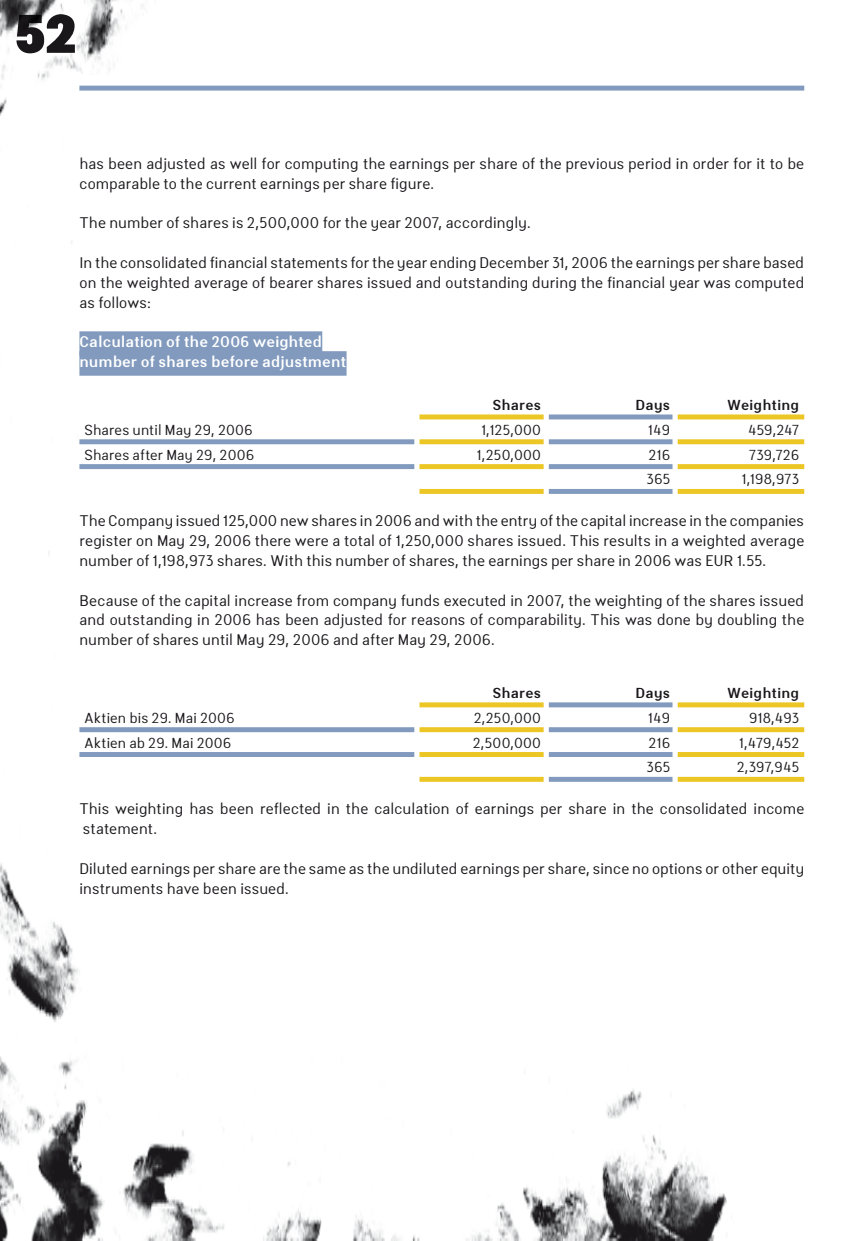
<style>
.page{position:relative;width:844px;height:1241px;background:#fff}
.page>*{position:absolute;margin:0;border:0;box-sizing:border-box;transform-origin:0 0}
.t1{font:52.5px "Malmo Sans Headline";color:#1a171b}
.t2{font:14.88px/19.8px "Malmo Sans";letter-spacing:.01em;color:#1a171b}
.t3{font:700 14.88px/19.8px "Malmo Sans";letter-spacing:.005em;color:#fff}
.t4{font:14px "Malmo Sans";letter-spacing:.01em;color:#1a171b}
.t5{font:700 14px "Malmo Sans";letter-spacing:.02em;color:#1a171b}
</style>
<div class="page">
<hr style="left:843px;top:0;width:1px;height:1240px;background:#424f5b">
<div style="left:79px;top:86px;width:725px;height:5px;background:#819abe"></div>
<div style="left:677px;top:414px;width:127px;height:5px;background:#ecc624"></div>
<div style="left:677px;top:439px;width:127px;height:5px;background:#ecc624"></div>
<div style="left:677px;top:464px;width:127px;height:5px;background:#ecc624"></div>
<div style="left:677px;top:489px;width:127px;height:5px;background:#ecc624"></div>
<div style="left:677px;top:702px;width:127px;height:5px;background:#ecc624"></div>
<div style="left:677px;top:727px;width:127px;height:5px;background:#ecc624"></div>
<hr style="left:677px;top:752px;width:127px;height:4px;background:#ecc624">
<div style="left:677px;top:776px;width:127px;height:5px;background:#ecc624"></div>
<img style="left:0;top:0;width:734px;height:1240px">
<h1 class="t1" style="left:15px;top:-1px;width:63px">52</h1>
<p class="t2" style="left:79px;top:153px;width:726px">has been adjusted as well for computing the earnings per share of the previous period in order for it to be comparable to the current earnings per share figure.</p>
<p class="t2" style="left:79px;top:213px;width:453px">The number of shares is 2,500,000 for the year 2007, accordingly.</p>
<p class="t2" style="left:79px;top:253px;width:726px;text-align:justify">In the consolidated financial statements for the year ending December 31, 2006 the earnings per share based on the weighted average of bearer shares issued and outstanding during the financial year was computed as follows:</p>
<p class="t3" style="left:79px;top:332px;width:268px">Calculation of the 2006 weighted number of shares before adjustment</p>
<p class="t5" style="left:492px;top:396px;width:50px">Shares</p>
<p class="t5" style="left:635px;top:396px;width:36px">Days</p>
<p class="t5" style="left:727px;top:396px;width:73px">Weighting</p>
<p class="t4" style="left:84px;top:421px;width:170px">Shares until May 29, 2006</p>
<p class="t4" style="left:481px;top:421px;width:61px">1,125,000</p>
<p class="t4" style="left:648px;top:421px;width:23px">149</p>
<p class="t4" style="left:748px;top:421px;width:53px">459,247</p>
<p class="t4" style="left:84px;top:446px;width:171px">Shares after May 29, 2006</p>
<p class="t4" style="left:477px;top:446px;width:66px">1,250,000</p>
<p class="t4" style="left:648px;top:446px;width:23px">216</p>
<p class="t4" style="left:749px;top:446px;width:52px">739,726</p>
<p class="t4" style="left:646px;top:471px;width:25px">365</p>
<p class="t4" style="left:741px;top:471px;width:59px">1,198,973</p>
<p class="t2" style="left:79px;top:511px;width:726px;text-align:justify">The Company issued 125,000 new shares in 2006 and with the entry of the capital increase in the companies register on May 29, 2006 there were a total of 1,250,000 shares issued. This results in a weighted average number of 1,198,973 shares. With this number of shares, the earnings per share in 2006 was EUR 1.55.</p>
<p class="t2" style="left:79px;top:590px;width:726px;text-align:justify">Because of the capital increase from company funds executed in 2007, the weighting of the shares issued and outstanding in 2006 has been adjusted for reasons of comparability. This was done by doubling the number of shares until May 29, 2006 and after May 29, 2006.</p>
<p class="t5" style="left:492px;top:684px;width:50px">Shares</p>
<p class="t5" style="left:635px;top:684px;width:36px">Days</p>
<p class="t5" style="left:727px;top:684px;width:73px">Weighting</p>
<p class="t4" style="left:84px;top:709px;width:152px">Aktien bis 29. Mai 2006</p>
<p class="t4" style="left:473px;top:709px;width:69px">2,250,000</p>
<p class="t4" style="left:648px;top:709px;width:23px">149</p>
<p class="t4" style="left:748px;top:709px;width:52px">918,493</p>
<p class="t4" style="left:84px;top:734px;width:148px">Aktien ab 29. Mai 2006</p>
<p class="t4" style="left:472px;top:734px;width:70px">2,500,000</p>
<p class="t4" style="left:648px;top:734px;width:23px">216</p>
<p class="t4" style="left:738px;top:734px;width:62px">1,479,452</p>
<p class="t4" style="left:646px;top:758px;width:25px">365</p>
<p class="t4" style="left:736px;top:758px;width:64px">2,397,945</p>
<p class="t2" style="left:79px;top:798px;width:726px">This weighting has been reflected in the calculation of earnings per share in the consolidated income statement.</p>
<p class="t2" style="left:79px;top:858px;width:726px">Diluted earnings per share are the same as the undiluted earnings per share, since no options or other equity instruments have been issued.</p>
</div>
